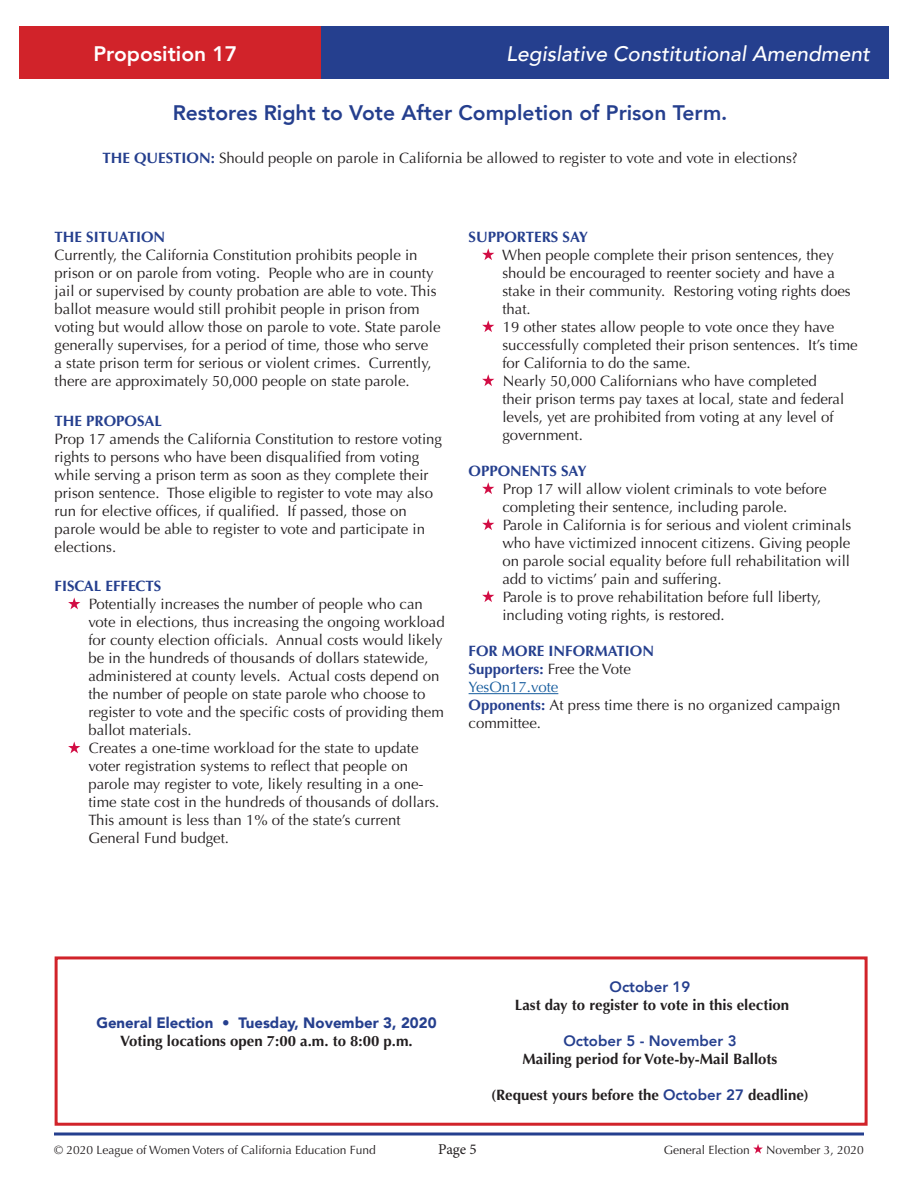
<style>
.page{position:relative;width:918px;height:1188px;background:#fff}
.page>*{position:absolute;margin:0;border:0;box-sizing:border-box;transform-origin:0 0}
.t1{font:800 21px "Avenir";color:#253f8e}
.t2{font:italic 500 21px "Avenir";color:#fff}
.t3{font:800 21px "Avenir";color:#fff}
.t4{font:15px/18px "Optima";color:#231f20}
.t5{font:700 15px "Optima";color:#231f20}
.t6{font:700 15px "Optima";color:#253f8e}
.t7{font:900 15px "Avenir";color:#253f8e}
.t8{font:800 15px "Avenir";color:#253f8e}
.t9{font:15px "Optima";color:#175d9e}
.t10{font:15px "Minion Pro";color:#231f20}
.t11{font:12px "Optima";color:#231f20}
.s1{font-weight:700;color:#253f8e}
.s2{font-weight:400;color:#231f20}
.s3{font-family:"Avenir";font-weight:800;color:#253f8e}
</style>
<div class="page">
<svg style="left:54px;top:1132px;width:810px;height:4px;background:#5b6eaa"></svg>
<svg style="left:753px;top:1144px;width:10px;height:10px"></svg>
<div style="left:321px;top:26px;width:568px;height:53px;background:#253f8e"></div>
<div style="left:19px;top:26px;width:302px;height:53px;background:#d1232a"></div>
<svg style="left:68px;top:597px;width:12px;height:12px"></svg>
<svg style="left:68px;top:741px;width:12px;height:12px"></svg>
<hr style="left:469px;top:693px;width:89px;height:1px;background:#175d9e">
<svg style="left:482px;top:248px;width:12px;height:12px"></svg>
<svg style="left:482px;top:320px;width:12px;height:12px"></svg>
<svg style="left:482px;top:374px;width:12px;height:12px"></svg>
<svg style="left:482px;top:482px;width:12px;height:12px"></svg>
<svg style="left:482px;top:518px;width:12px;height:12px"></svg>
<svg style="left:482px;top:590px;width:12px;height:12px"></svg>
<div style="left:55px;top:956px;width:813px;height:170px;border:3px solid #d1232a"></div>
<p class="t3" style="left:93px;top:37px;width:145px">Proposition 17</p>
<p class="t2" style="left:506px;top:41px;width:365px">Legislative Constitutional Amendment</p>
<p class="t1" style="left:173px;top:96px;width:556px">Restores Right to Vote After Completion of Prison Term.</p>
<p class="t4" style="left:102px;top:149px;width:697px"><span class="s1">THE QUESTION:</span> Should people on parole in California be allowed to register to vote and vote in elections?</p>
<p class="t6" style="left:55px;top:228px;width:112px">THE SITUATION</p>
<p class="t4" style="left:55px;top:246px;width:387px">Currently, the California Constitution prohibits people in prison or on parole from voting. People who are in county jail or supervised by county probation are able to vote. This ballot measure would still prohibit people in prison from voting but would allow those on parole to vote. State parole generally supervises, for a period of time, those who serve<br>a state prison term for serious or violent crimes. Currently, there are approximately 50,000 people on state parole.</p>
<p class="t6" style="left:55px;top:412px;width:109px">THE PROPOSAL</p>
<p class="t4" style="left:55px;top:430px;width:389px">Prop 17 amends the California Constitution to restore voting rights to persons who have been disqualified from voting while serving a prison term as soon as they complete their prison sentence. Those eligible to register to vote may also run for elective offices, if qualified. If passed, those on parole would be able to register to vote and participate in elections.</p>
<p class="t6" style="left:55px;top:578px;width:108px">FISCAL EFFECTS</p>
<p class="t4" style="left:88px;top:595px;width:358px">Potentially increases the number of people who can vote in elections, thus increasing the ongoing workload for county election officials. Annual costs would likely be in the hundreds of thousands of dollars statewide, administered at county levels. Actual costs depend on the number of people on state parole who choose to register to vote and the specific costs of providing them ballot materials.</p>
<p class="t4" style="left:88px;top:739px;width:353px">Creates a one-time workload for the state to update voter registration systems to reflect that people on parole may register to vote, likely resulting in a one&shy;time state cost in the hundreds of thousands of dollars.<br>This amount is less than 1% of the state’s current General Fund budget.</p>
<p class="t6" style="left:469px;top:228px;width:121px">SUPPORTERS SAY</p>
<p class="t4" style="left:502px;top:246px;width:350px">When people complete their prison sentences, they should be encouraged to reenter society and have a stake in their community. Restoring voting rights does that.</p>
<p class="t4" style="left:502px;top:318px;width:357px">19 other states allow people to vote once they have successfully completed their prison sentences. It’s time for California to do the same.</p>
<p class="t4" style="left:502px;top:372px;width:343px">Nearly 50,000 Californians who have completed their prison terms pay taxes at local, state and federal levels, yet are prohibited from voting at any level of government.</p>
<p class="t6" style="left:469px;top:462px;width:120px">OPPONENTS SAY</p>
<p class="t4" style="left:502px;top:480px;width:326px">Prop 17 will allow violent criminals to vote before completing their sentence, including parole.</p>
<p class="t4" style="left:502px;top:516px;width:351px;text-align:justify">Parole in California is for serious and violent criminals who have victimized innocent citizens. Giving people on parole social equality before full rehabilitation will add to victims’ pain and suffering.</p>
<p class="t4" style="left:502px;top:588px;width:321px">Parole is to prove rehabilitation before full liberty, including voting rights, is restored.</p>
<p class="t6" style="left:469px;top:642px;width:187px">FOR MORE INFORMATION</p>
<p class="t6" style="left:469px;top:660px;width:164px">Supporters: <span class="s2">Free the Vote</span></p>
<p class="t9" style="left:469px;top:678px;width:91px">YesOn17.vote</p>
<p class="t4" style="left:469px;top:696px;width:373px"><span class="s1">Opponents:</span> At press time there is no organized campaign committee.</p>
<p class="t7" style="left:96px;top:1010px;width:342px">General Election • Tuesday, November 3, 2020</p>
<p class="t5" style="left:120px;top:1032px;width:294px">Voting locations open 7:00 a.m. to 8:00 p.m.</p>
<p class="t8" style="left:610px;top:975px;width:82px">October 19</p>
<p class="t5" style="left:515px;top:996px;width:276px">Last day to register to vote in this election</p>
<p class="t8" style="left:563px;top:1029px;width:175px">October 5 - November 3</p>
<p class="t5" style="left:523px;top:1050px;width:256px">Mailing period for Vote-by-Mail Ballots</p>
<p class="t5" style="left:491px;top:1086px;width:319px">(Request yours before the <span class="s3">October 27</span> deadline)</p>
<p class="t11" style="left:54px;top:1143px;width:323px">© 2020 League of Women Voters of California Education Fund</p>
<p class="t10" style="left:438px;top:1139px;width:40px">Page 5</p>
<p class="t11" style="left:664px;top:1143px;width:87px">General Election</p>
<p class="t11" style="left:766px;top:1143px;width:99px">November 3, 2020</p>
</div>
